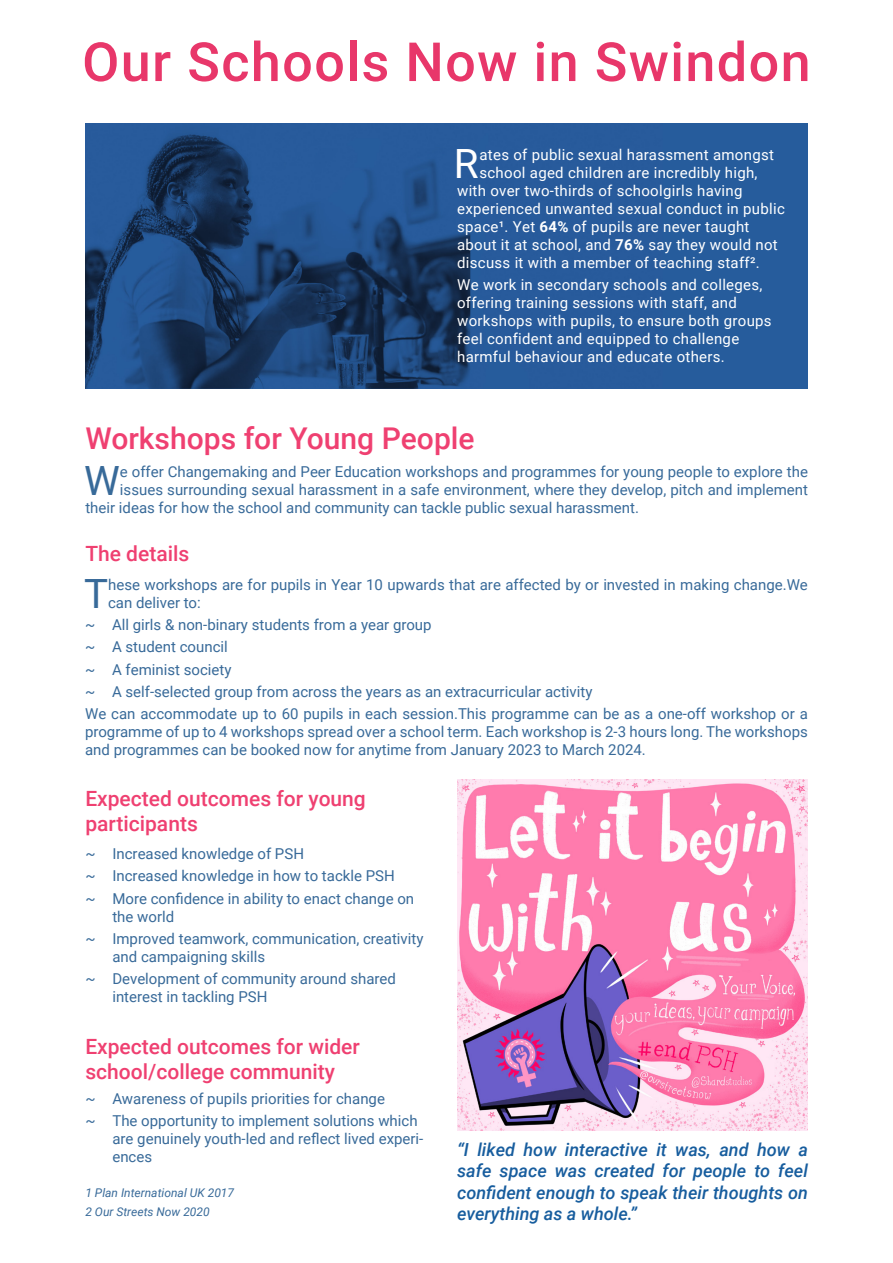
<style>
.page{position:relative;width:893px;height:1263px;background:#fff}
.page>*{position:absolute;margin:0;border:0;box-sizing:border-box;transform-origin:0 0}
.Header_24{font:500 54px "Roboto";letter-spacing:.025em;color:#e8376a}
.Body_12_Blue{font:40.35px "Roboto";color:#386a99}
.Body_12_Blue-2{font:40.35px "Roboto";color:#fff}
.Body_Header_Pink{font:500 30px "Roboto";color:#ef4071}
.Pink_sub_head{font:500 21px/25.2px "Roboto";color:#ef4071}
.Body_12_Blue-3{font:italic 500 18px/21.6px "Roboto";color:#175d9e;text-align:justify}
.Body_12_Blue-4{font:15px/18px "Roboto";color:#386a99}
.Body_12_Blue-5{font:15px/18px "Roboto";letter-spacing:.02em;color:#fff}
.Body_12_Blue-6{font:italic 12px "Roboto";color:#386a99}
.s1{font-weight:700}
</style>
<div class="page">
<img style="left:85px;top:124px;width:723px;height:265px">
<img style="left:457px;top:780px;width:351px;height:350px">
<p class="Header_24" style="left:82px;top:24px;width:730px">Our Schools Now in Swindon</p>
<p class="Body_12_Blue-2" style="left:454px;top:135px;width:26px">R</p>
<p class="Body_12_Blue-5" style="left:479px;top:145px;width:296px">ates of public sexual harassment amongst</p>
<p class="Body_12_Blue-5" style="left:479px;top:163px;width:280px">school aged children are incredibly high,</p>
<p class="Body_12_Blue-5" style="left:457px;top:181px;width:287px">with over two-thirds of schoolgirls having</p>
<p class="Body_12_Blue-5" style="left:457px;top:199px;width:329px">experienced unwanted sexual conduct in public</p>
<p class="Body_12_Blue-5" style="left:457px;top:217px;width:294px">space¹. Yet <span class="s1">64%</span> of pupils are never taught</p>
<p class="Body_12_Blue-5" style="left:457px;top:235px;width:322px">about it at school, and <span class="s1">76%</span> say they would not</p>
<p class="Body_12_Blue-5" style="left:457px;top:253px;width:304px">discuss it with a member of teaching staff².</p>
<p class="Body_12_Blue-5" style="left:457px;top:275px;width:316px">We work in secondary schools and colleges, offering training sessions with staff, and workshops with pupils, to ensure both groups feel confident and equipped to challenge harmful behaviour and educate others.</p>
<p class="Body_Header_Pink" style="left:85px;top:417px;width:391px">Workshops for Young People</p>
<p class="Body_12_Blue" style="left:84px;top:452px;width:37px">W</p>
<p class="Body_12_Blue-4" style="left:120px;top:462px;width:689px">e offer Changemaking and Peer Education workshops and programmes for young people to explore the</p>
<p class="Body_12_Blue-4" style="left:120px;top:480px;width:689px">issues surrounding sexual harassment in a safe environment, where they develop, pitch and implement</p>
<p class="Body_12_Blue-4" style="left:85px;top:498px;width:555px">their ideas for how the school and community can tackle public sexual harassment.</p>
<p class="Pink_sub_head" style="left:85px;top:540px;width:105px">The details</p>
<p class="Body_12_Blue" style="left:84px;top:565px;width:26px">T</p>
<p class="Body_12_Blue-4" style="left:108px;top:575px;width:701px">hese workshops are for pupils in Year 10 upwards that are affected by or invested in making change.We can deliver to:</p>
<p class="Body_12_Blue-4" style="left:85px;top:615px;width:348px">~ All girls &amp; non-binary students from a year group</p>
<p class="Body_12_Blue-4" style="left:85px;top:637px;width:144px">~ A student council</p>
<p class="Body_12_Blue-4" style="left:85px;top:660px;width:148px">~ A feminist society</p>
<p class="Body_12_Blue-4" style="left:85px;top:682px;width:509px">~ A self-selected group from across the years as an extracurricular activity</p>
<p class="Body_12_Blue-4" style="left:85px;top:704px;width:724px;text-align:justify">We can accommodate up to 60 pupils in each session.This programme can be as a one-off workshop or a programme of up to 4 workshops spread over a school term. Each workshop is 2-3 hours long. The workshops and programmes can be booked now for anytime from January 2023 to March 2024.</p>
<p class="Pink_sub_head" style="left:85px;top:785px;width:282px">Expected outcomes for young participants</p>
<p class="Body_12_Blue-4" style="left:85px;top:844px;width:220px">~ Increased knowledge of PSH</p>
<p class="Body_12_Blue-4" style="left:85px;top:866px;width:311px">~ Increased knowledge in how to tackle PSH</p>
<p class="Body_12_Blue-4" style="left:112px;top:889px;width:303px;text-indent:-27px">~ More confidence in ability to enact change on the world</p>
<p class="Body_12_Blue-4" style="left:112px;top:929px;width:313px;text-indent:-27px">~ Improved teamwork, communication, creativity and campaigning skills</p>
<p class="Body_12_Blue-4" style="left:112px;top:969px;width:285px;text-indent:-27px">~ Development of community around shared interest in tackling PSH</p>
<p class="Pink_sub_head" style="left:85px;top:1033px;width:276px">Expected outcomes for wider school/college community</p>
<p class="Body_12_Blue-4" style="left:85px;top:1089px;width:301px">~ Awareness of pupils priorities for change</p>
<p class="Body_12_Blue-4" style="left:112px;top:1111px;width:312px;text-indent:-27px">~ The opportunity to implement solutions which are genuinely youth-led and reflect lived experi&shy;ences</p>
<p class="Body_12_Blue-6" style="left:85px;top:1184px;width:150px">1 Plan International UK 2017</p>
<p class="Body_12_Blue-6" style="left:85px;top:1203px;width:126px">2 Our Streets Now 2020</p>
<p class="Body_12_Blue-3" style="left:457px;top:1138px;width:352px">“I liked how interactive it was, and how a safe space was created for people to feel confident enough to speak their thoughts on everything as a whole.”</p>
</div>
